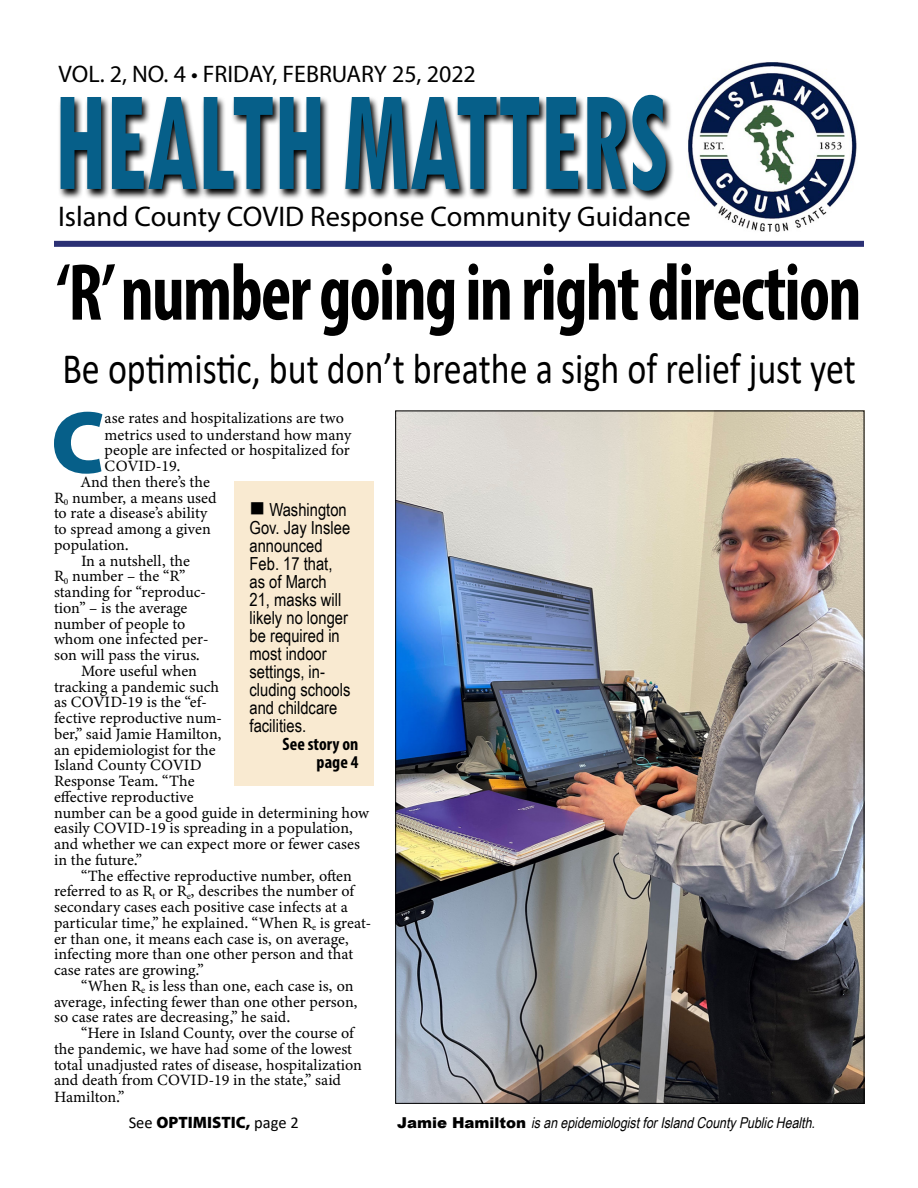
<style>
.page{position:relative;width:918px;height:1188px;background:#fff}
.page>*{position:absolute;margin:0;border:0;box-sizing:border-box;transform-origin:0 0}
.t1{font:700 condensed 150.75px "Tw Cen";letter-spacing:-.01em;color:#065f89;scale:.69 1}
.t2{font:89.25px "Myriad Variable Concept";color:#065f89}
.t3{font:81.3px "Myriad Variable Concept";letter-spacing:-.02em;color:#000;scale:.88 1}
.t4{font:43.5px "Calibri";color:#000;scale:.83 1}
.t5{font:28.5px "Myriad Variable Concept";color:#000}
.t6{font:24px "Myriad Pro";color:#000}
.t7{font:18px/18px "Arial Narrow";color:#000}
.t8{font:18px/18px "Myriad Variable Concept";color:#000;text-align:right}
.t9{font:16.5px "Myriad Variable Concept";color:#000}
.t10{font:15.75px/15.8px "Minion Variable Concept";color:#000}
.t11{font:italic 15px "Arial Narrow";color:#000}
.s1{font-family:"Calibri"}
.s2{font-family:"Arial";font-weight:900;font-style:normal}
</style>
<div class="page">
<div style="left:234px;top:482px;width:140px;height:304px;background:#f9ead1"></div>
<svg style="left:59px;top:96px;width:615px;height:104px"></svg>
<img style="left:688px;top:62px;width:169px;height:170px">
<div style="left:54px;top:241px;width:810px;height:6px;background:#2b3074"></div>
<img style="left:397px;top:413px;width:465px;height:689px">
<p class="t6" style="left:58px;top:60px;width:419px">VOL. 2, NO. 4 • FRIDAY, FEBRUARY 25, 2022</p>
<p class="t1" style="left:54px;top:51px;width:892px">HEALTH MATTERS</p>
<p class="t5" style="left:58px;top:200px;width:634px">Island County COVID Response Community Guidance</p>
<p class="t3" style="left:56px;top:245px;width:916px">‘R’ number going in right direction</p>
<p class="t4" style="left:62px;top:339px;width:957px">Be optimistic, but don’t breathe a sigh of relief just yet</p>
<p class="t2" style="left:51px;top:391px;width:55px">C</p>
<p class="t10" style="left:105px;top:410px;width:248px">ase rates and hospitalizations are two metrics used to understand how many people are infected or hospitalized for<br>COVID-19.</p>
<p class="t10" style="left:54px;top:474px;width:164px;text-indent:27px">And then there’s the<br>R<sub>0</sub> number, a means used to rate a disease’s ability to spread among a given population.</p>
<p class="t10" style="left:54px;top:553px;width:156px;text-indent:27px">In a nutshell, the<br>R<sub>0</sub> number – the “R” standing for “reproduc&shy;tion” – is the average number of people to whom one infected per&shy;son will pass the virus.</p>
<p class="t10" style="left:54px;top:663px;width:317px;text-indent:27px">More useful when<br>tracking a pandemic such<br>as COVID-19 is the “ef-<br>fective reproductive num-<br>ber,” said Jamie Hamilton,<br>an epidemiologist for the<br>Island County COVID<br>Response Team. “The<br>effective reproductive<br>number can be a good guide in determining how easily COVID-19 is spreading in a population, and whether we can expect more or fewer cases in the future.”</p>
<p class="t10" style="left:54px;top:868px;width:319px;text-indent:27px">“The effective reproductive number, often referred to as R<sub>t</sub> or R<sub>e</sub>, describes the number of secondary cases each positive case infects at a particular time,” he explained. “When R<sub>e</sub> is great&shy;er than one, it means each case is, on average, infecting more than one other person and that case rates are growing.”</p>
<p class="t10" style="left:54px;top:978px;width:305px;text-indent:27px">“When R<sub>e</sub> is less than one, each case is, on average, infecting fewer than one other person, so case rates are decreasing,” he said.</p>
<p class="t10" style="left:54px;top:1025px;width:310px;text-indent:27px">“Here in Island County, over the course of the pandemic, we have had some of the lowest total unadjusted rates of disease, hospitalization and death from COVID-19 in the state,” said Hamilton.”</p>
<p class="t7" style="left:250px;top:500px;width:102px">■ Washington<br>Gov. Jay Inslee announced<br>Feb. 17 that, as of March<br>21, masks will likely no longer be required in most indoor settings, in&shy;cluding schools and childcare facilities.</p>
<p class="t8" style="left:283px;top:735px;width:77px">See story on page 4</p>
<p class="t9" style="left:129px;top:1113px;width:171px"><span class="s1">See</span> OPTIMISTIC, <span class="s1">page 2</span></p>
<p class="t11" style="left:397px;top:1112px;width:423px"><span class="s2">J a m i e H a m i l t o n</span> isanepidemiologistforIslandCountyPublicHealth.</p>
</div>
